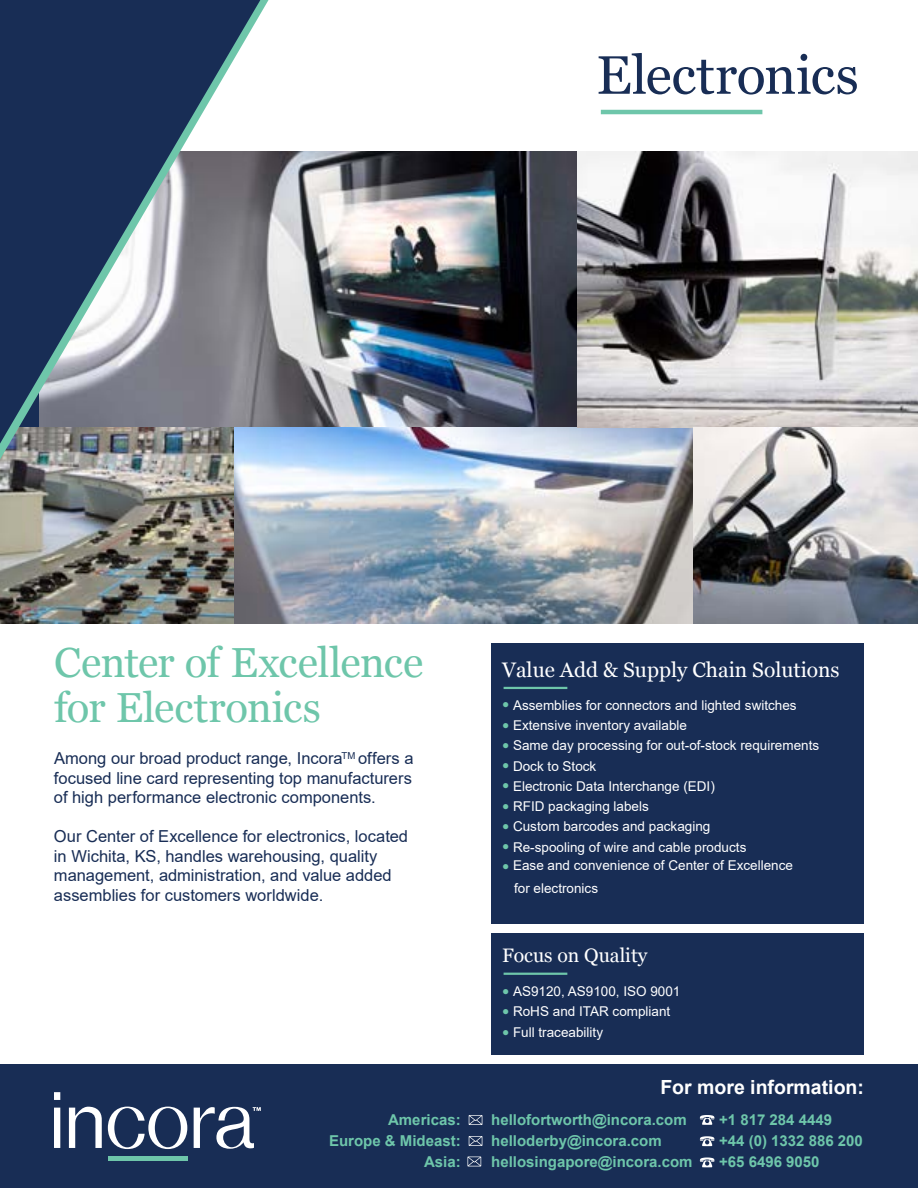
<style>
.page{position:relative;width:918px;height:1188px;background:#fff}
.page>*{position:absolute;margin:0;border:0;box-sizing:border-box;transform-origin:0 0}
.t1{font:54px "Georgia";letter-spacing:-.005em;color:#182d55}
.t2{font:42px/45px "Georgia";letter-spacing:-.015em;color:#6ec6aa}
.t3{font:21px "Georgia";color:#fff}
.t4{font:700 19.5px "Arial";color:#fff}
.t5{font:19.5px "Georgia";color:#fff}
.t6{font:16.5px/19.5px "Arial";color:#182d55;text-align:justify}
.t7{font:700 15px/21px "Arial";color:#6ec6aa}
.t8{font:13.5px/22.5px "Arial";color:#fff}
.s1{font-size:12px;color:#6ec6aa}
</style>
<div class="page">
<div style="left:491px;top:644px;width:373px;height:280px;background:#182d55"></div>
<div style="left:491px;top:933px;width:373px;height:122px;background:#182d55"></div>
<img style="left:269px;top:152px;width:308px;height:275px">
<img style="left:233px;top:427px;width:461px;height:197px">
<svg style="left:577px;top:152px;width:341px;height:275px"></svg>
<svg style="left:694px;top:427px;width:224px;height:197px;background:#9e9fa2"></svg>
<img style="left:0;top:460px;width:233px;height:164px">
<img style="left:0;top:0;width:269px;height:460px">
<svg style="left:0;top:0;width:260px;height:444px;background:#59677d"></svg>
<hr style="left:504px;top:687px;width:63px;height:2px;background:#6ec6aa">
<hr style="left:504px;top:973px;width:63px;height:2px;background:#6ec6aa">
<hr style="left:601px;top:110px;width:161px;height:4px;background:#6ec6aa">
<div style="left:0;top:1065px;width:918px;height:123px;background:#182d55"></div>
<div style="left:108px;top:1156px;width:79px;height:5px;background:#6ec6aa"></div>
<svg style="left:54px;top:1092px;width:6px;height:56px"></svg>
<svg style="left:69px;top:1107px;width:33px;height:41px"></svg>
<svg style="left:108px;top:1107px;width:79px;height:42px"></svg>
<svg style="left:194px;top:1107px;width:67px;height:42px"></svg>
<svg style="left:469px;top:1115px;width:13px;height:10px"></svg>
<svg style="left:469px;top:1136px;width:13px;height:10px"></svg>
<svg style="left:468px;top:1157px;width:13px;height:9px"></svg>
<svg style="left:700px;top:1115px;width:14px;height:10px"></svg>
<svg style="left:700px;top:1136px;width:14px;height:10px"></svg>
<svg style="left:700px;top:1158px;width:14px;height:9px"></svg>
<h1 class="t1" style="left:596px;top:53px;width:264px">Electronics</h1>
<h2 class="t2" style="left:54px;top:643px;width:371px">Center of Excellence for Electronics</h2>
<p class="t6" style="left:54px;top:750px;width:361px">Among our broad product range, Incora<sup>TM</sup> offers a focused line card representing top manufacturers of high performance electronic components.</p>
<p class="t6" style="left:54px;top:828px;width:356px;text-align:left">Our Center of Excellence for electronics, located in Wichita, KS, handles warehousing, quality management, administration, and value added assemblies for customers worldwide.</p>
<h3 class="t3" style="left:502px;top:661px;width:339px">Value Add &amp; Supply Chain Solutions</h3>
<p class="t8" style="left:502px;top:695px;width:296px"><span class="s1">●</span> Assemblies for connectors and lighted switches</p>
<p class="t8" style="left:502px;top:715px;width:187px"><span class="s1">●</span> Extensive inventory available</p>
<p class="t8" style="left:502px;top:736px;width:319px"><span class="s1">●</span> Same day processing for out-of-stock requirements</p>
<p class="t8" style="left:502px;top:756px;width:96px"><span class="s1">●</span> Dock to Stock</p>
<p class="t8" style="left:502px;top:776px;width:214px"><span class="s1">●</span> Electronic Data Interchange (EDI)</p>
<p class="t8" style="left:502px;top:796px;width:148px"><span class="s1">●</span> RFID packaging labels</p>
<p class="t8" style="left:502px;top:817px;width:210px"><span class="s1">●</span> Custom barcodes and packaging</p>
<p class="t8" style="left:502px;top:837px;width:246px"><span class="s1">●</span> Re-spooling of wire and cable products</p>
<p class="t8" style="left:514px;top:856px;width:280px;text-indent:-12px"><span class="s1">●</span> Ease and convenience of Center of Excellence for electronics</p>
<h3 class="t5" style="left:502px;top:947px;width:147px">Focus on Quality</h3>
<p class="t8" style="left:502px;top:981px;width:180px"><span class="s1">●</span> AS9120, AS9100, ISO 9001</p>
<p class="t8" style="left:502px;top:1002px;width:170px"><span class="s1">●</span> RoHS and ITAR compliant</p>
<p class="t8" style="left:502px;top:1023px;width:103px"><span class="s1">●</span> Full traceability</p>
<h3 class="t4" style="left:660px;top:1080px;width:205px">For more information:</h3>
<p class="t7" style="left:491px;top:1111px;width:203px">hellofortworth@incora.com helloderby@incora.com hellosingapore@incora.com</p>
<p class="t7" style="left:329px;top:1111px;width:133px;text-align:right">Americas:<br>Europe &amp; Mideast:<br>Asia:</p>
<p class="t7" style="left:719px;top:1111px;width:145px">+1 817 284 4449<br>+44 (0) 1332 886 200 +65 6496 9050</p>
</div>
